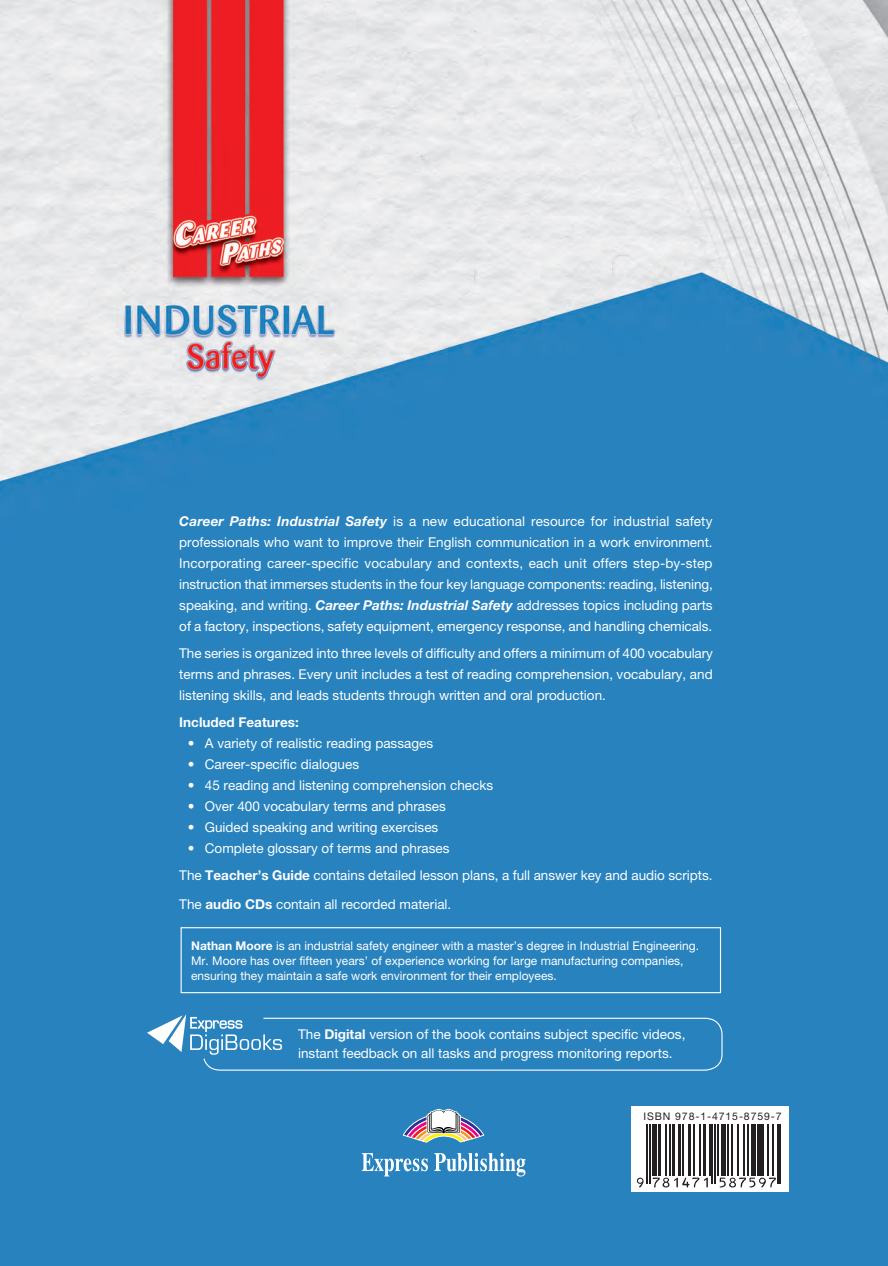
<style>
.page{position:relative;width:888px;height:1266px;background:#fff}
.page>*{position:absolute;margin:0;border:0;box-sizing:border-box;transform-origin:0 0}
.t1{font:13.5px/21px "Helvetica Neue LT Std";color:#fff;text-align:justify}
.t2{font:700 13.5px "Helvetica Neue LT Std";color:#fff}
.t3{font:12px/15px "Helvetica Neue LT Std";color:#fff}
.t4{font:10.5px "Helvetica Neue LT Std";letter-spacing:.085em;color:#231f20}
.s1{font-weight:700;font-style:italic}
.s2{font-weight:700}
</style>
<div class="page">
<img style="left:0;top:0;width:888px;height:1265px">
<div style="left:632px;top:1106px;width:157px;height:85px;background:#fff"></div>
<svg style="left:639px;top:1124px;width:142px;height:64px"></svg>
<hr style="left:647px;top:1123px;width:1px;height:60px;background:#231f20">
<hr style="left:649px;top:1123px;width:2px;height:60px;background:#231f20">
<hr style="left:652px;top:1123px;width:4px;height:52px;background:#231f20">
<hr style="left:658px;top:1123px;width:3px;height:52px;background:#231f20">
<hr style="left:665px;top:1123px;width:1px;height:52px;background:#231f20">
<hr style="left:669px;top:1123px;width:2px;height:52px;background:#231f20">
<hr style="left:672px;top:1123px;width:3px;height:52px;background:#231f20">
<hr style="left:678px;top:1123px;width:2px;height:52px;background:#231f20">
<hr style="left:682px;top:1123px;width:1px;height:52px;background:#231f20">
<hr style="left:688px;top:1123px;width:2px;height:52px;background:#231f20">
<hr style="left:694px;top:1123px;width:1px;height:52px;background:#231f20">
<hr style="left:699px;top:1123px;width:1px;height:52px;background:#231f20">
<hr style="left:703px;top:1123px;width:3px;height:52px;background:#231f20">
<hr style="left:709px;top:1123px;width:1px;height:52px;background:#231f20">
<hr style="left:712px;top:1123px;width:1px;height:60px;background:#231f20">
<hr style="left:715px;top:1123px;width:1px;height:60px;background:#231f20">
<hr style="left:717px;top:1123px;width:2px;height:52px;background:#231f20">
<hr style="left:722px;top:1123px;width:4px;height:52px;background:#231f20">
<hr style="left:727px;top:1123px;width:2px;height:52px;background:#231f20">
<hr style="left:732px;top:1123px;width:1px;height:52px;background:#231f20">
<hr style="left:737px;top:1123px;width:2px;height:52px;background:#231f20">
<hr style="left:743px;top:1123px;width:1px;height:52px;background:#231f20">
<hr style="left:747px;top:1123px;width:1px;height:52px;background:#231f20">
<hr style="left:751px;top:1123px;width:4px;height:52px;background:#231f20">
<hr style="left:757px;top:1123px;width:4px;height:52px;background:#231f20">
<hr style="left:763px;top:1123px;width:1px;height:52px;background:#231f20">
<hr style="left:767px;top:1123px;width:1px;height:52px;background:#231f20">
<hr style="left:772px;top:1123px;width:2px;height:52px;background:#231f20">
<hr style="left:777px;top:1123px;width:1px;height:60px;background:#231f20">
<hr style="left:780px;top:1123px;width:1px;height:60px;background:#231f20">
<svg style="left:637px;top:1177px;width:7px;height:10px"></svg>
<svg style="left:653px;top:1177px;width:55px;height:10px"></svg>
<svg style="left:719px;top:1177px;width:57px;height:10px"></svg>
<svg style="left:402px;top:1108px;width:83px;height:34px"></svg>
<svg style="left:362px;top:1152px;width:66px;height:24px"></svg>
<svg style="left:434px;top:1152px;width:91px;height:24px"></svg>
<div style="left:181px;top:926px;width:540px;height:67px;border:1px solid #fff"></div>
<svg style="left:147px;top:1013px;width:576px;height:57px;background:#3489c1"></svg>
<svg style="left:0;top:1262px;width:3px;height:4px"></svg>
<p class="t1" style="left:179px;top:510px;width:535px"><span class="s1">Career Paths: Industrial Safety</span> is a new educational resource for industrial safety professionals who want to improve their English communication in a work environment.<br>Incorporating career-specific vocabulary and contexts, each unit offers step-by-step instruction that immerses students in the four key language components: reading, listening, speaking, and writing. <span class="s1">Career Paths: Industrial Safety</span> addresses topics including parts of a factory, inspections, safety equipment, emergency response, and handling chemicals.</p>
<p class="t1" style="left:179px;top:642px;width:535px">The series is organized into three levels of difficulty and offers a minimum of 400 vocabulary terms and phrases. Every unit includes a test of reading comprehension, vocabulary, and listening skills, and leads students through written and oral production.</p>
<p class="t2" style="left:179px;top:713px;width:121px">Included Features:</p>
<p class="t1" style="left:188px;top:732px;width:247px">• A variety of realistic reading passages</p>
<p class="t1" style="left:188px;top:753px;width:173px">• Career-specific dialogues</p>
<p class="t1" style="left:188px;top:774px;width:307px">• 45 reading and listening comprehension checks</p>
<p class="t1" style="left:188px;top:795px;width:260px">• Over 400 vocabulary terms and phrases</p>
<p class="t1" style="left:188px;top:816px;width:252px">• Guided speaking and writing exercises</p>
<p class="t1" style="left:188px;top:837px;width:263px">• Complete glossary of terms and phrases</p>
<p class="t1" style="left:179px;top:864px;width:535px">The <span class="s2">Teacher’s Guide</span> contains detailed lesson plans, a full answer key and audio scripts.</p>
<p class="t1" style="left:179px;top:893px;width:274px">The <span class="s2">audio CDs</span> contain all recorded material.</p>
<p class="t3" style="left:191px;top:937px;width:509px"><span class="s2">Nathan Moore</span> is an industrial safety engineer with a master’s degree in Industrial Engineering.<br>Mr. Moore has over fifteen years’ of experience working for large manufacturing companies, ensuring they maintain a safe work environment for their employees.</p>
<p class="t1" style="left:298px;top:1023px;width:389px;line-height:19.5px">The <span class="s2">Digital</span> version of the book contains subject specific videos, instant feedback on all tasks and progress monitoring reports.</p>
<p class="t4" style="left:643px;top:1109px;width:140px">ISBN 978-1-4715-8759-7</p>
</div>
